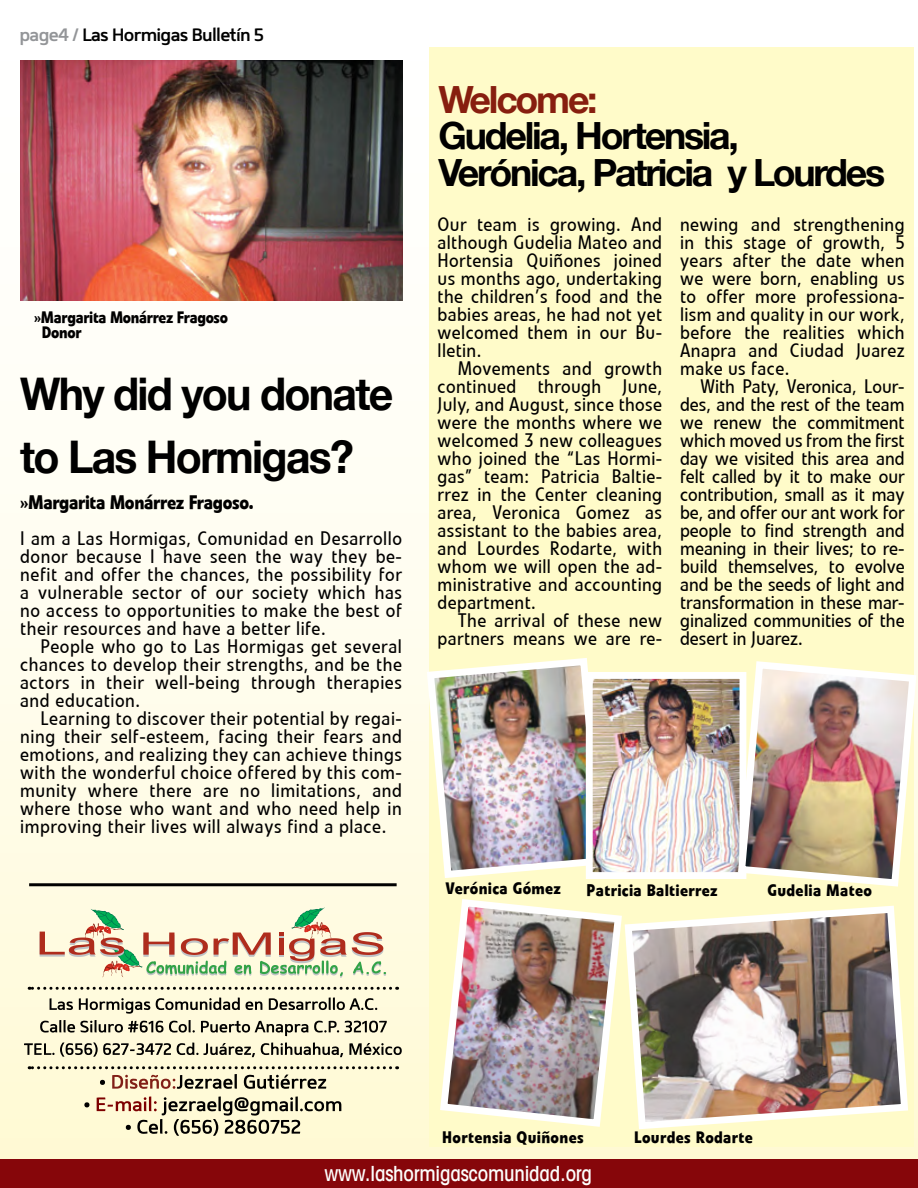
<style>
.page{position:relative;width:918px;height:1188px;background:#fff}
.page>*{position:absolute;margin:0;border:0;box-sizing:border-box;transform-origin:0 0}
.t1{font:700 45px/63.3px "Helvetica Neue";letter-spacing:-.04em;color:#000;scale:.95 1}
.t2{font:700 37.5px "Helvetica Neue";letter-spacing:-.06em;color:#000}
.t3{font:700 37.5px "Helvetica Neue";letter-spacing:-.06em;color:#871e0f}
.t4{font:500 condensed 21px "Avant Garde LT";letter-spacing:-.01em;color:#fdfefc}
.t5{font:19.5px/18px "Linotype Veto";letter-spacing:.02em;color:#000;text-align:justify;scale:.95 1}
.t6{font:700 19.5px "Linotype Veto";letter-spacing:-.02em;color:#000;scale:.92 1}
.t7{font:600 18px "Mentone";letter-spacing:-.04em;color:#000}
.t8{font:700 16.5px "Linotype Veto";letter-spacing:.02em;color:#000;scale:.95 1}
.t9{font:700 16.5px "Linotype Veto";letter-spacing:-.02em;color:#000;scale:.92 1}
.t10{font:700 16.5px "Linotype Veto";letter-spacing:.02em;color:#000;scale:.92 1}
.s1{color:#939598}
</style>
<div class="page">
<div style="left:0;top:0;width:918px;height:1188px;background:linear-gradient(to bottom,#f9fafe,#fffcd9)"></div>
<svg style="left:24px;top:1043px;width:378px;height:14px;background:#b4b099"></svg>
<svg style="left:40px;top:1020px;width:347px;height:16px;background:#bdb9a3"></svg>
<svg style="left:50px;top:997px;width:327px;height:17px;background:#c2bea7"></svg>
<svg style="left:29px;top:987px;width:362px;height:3px"></svg>
<hr style="left:29px;top:883px;width:368px;height:3px;background:#000">
<svg style="left:40px;top:908px;width:346px;height:70px;background:#e0d7bb"></svg>
<svg style="left:97px;top:1096px;width:244px;height:40px;background:#c9c2a5"></svg>
<svg style="left:84px;top:1102px;width:5px;height:5px"></svg>
<svg style="left:29px;top:1066px;width:362px;height:23px;background:#d5cdb1"></svg>
<div style="left:0;top:1159px;width:918px;height:29px;background:#86060a"></div>
<img style="left:20px;top:61px;width:382px;height:240px">
<div style="left:429px;top:47px;width:484px;height:1099px;background:#fffbc9"></div>
<img style="left:423px;top:654px;width:165px;height:228px">
<img style="left:594px;top:680px;width:140px;height:191px">
<div style="left:586px;top:672px;width:160px;height:207px;border:7px solid #fff"></div>
<img style="left:626px;top:905px;width:282px;height:225px">
<img style="left:440px;top:899px;width:186px;height:228px">
<img style="left:734px;top:657px;width:184px;height:233px">
<p class="t7" style="left:20px;top:23px;width:246px"><span class="s1">page4 /</span> Las Hormigas Bulletín 5</p>
<p class="t9" style="left:34px;top:307px;width:212px">»Margarita Monárrez Fragoso</p>
<p class="t10" style="left:42px;top:322px;width:45px">Donor</p>
<p class="t1" style="left:20px;top:363px;width:394px">Why did you donate to Las Hormigas?</p>
<p class="t6" style="left:20px;top:490px;width:255px">»Margarita Monárrez Fragoso.</p>
<p class="t5" style="left:20px;top:530px;width:403px">I am a Las Hormigas, Comunidad en Desarrollo donor because I have seen the way they be&shy;nefit and offer the chances, the possibility for a vulnerable sector of our society which has no access to opportunities to make the best of their resources and have a better life.</p>
<p class="t5" style="left:20px;top:638px;width:403px;text-indent:20px">People who go to Las Hormigas get several chances to develop their strengths, and be the actors in their well-being through therapies and education.</p>
<p class="t5" style="left:20px;top:710px;width:403px;text-indent:20px">Learning to discover their potential by regai&shy;ning their self-esteem, facing their fears and emotions, and realizing they can achieve things with the wonderful choice offered by this com&shy;munity where there are no limitations, and where those who want and who need help in improving their lives will always find a place.</p>
<p class="t3" style="left:439px;top:70px;width:161px">Welcome:</p>
<p class="t2" style="left:439px;top:107px;width:302px">Gudelia, Hortensia,</p>
<p class="t2" style="left:439px;top:143px;width:448px">Verónica, Patricia y Lourdes</p>
<p class="t5" style="left:438px;top:215px;width:238px">Our team is growing. And although Gudelia Mateo and Hortensia Quiñones joined us months ago, undertaking the children’s food and the babies areas, he had not yet welcomed them in our Bu&shy;lletin.</p>
<p class="t5" style="left:438px;top:359px;width:238px;text-indent:20px">Movements and growth continued through June, July, and August, since those were the months where we welcomed 3 new colleagues who joined the “Las Hormi&shy;gas” team: Patricia Baltie&shy;rrez in the Center cleaning area, Veronica Gomez as assistant to the babies area, and Lourdes Rodarte, with whom we will open the ad&shy;ministrative and accounting department.</p>
<p class="t5" style="left:438px;top:611px;width:238px;text-align:right">The arrival of these new partners means we are re-</p>
<p class="t5" style="left:680px;top:215px;width:238px">newing and strengthening in this stage of growth, 5 years after the date when we were born, enabling us to offer more professiona&shy;lism and quality in our work, before the realities which Anapra and Ciudad Juarez make us face.</p>
<p class="t5" style="left:680px;top:377px;width:238px;text-indent:20px">With Paty, Veronica, Lour&shy;des, and the rest of the team we renew the commitment which moved us from the first day we visited this area and felt called by it to make our contribution, small as it may be, and offer our ant work for people to find strength and meaning in their lives; to re&shy;build themselves, to evolve and be the seeds of light and transformation in these mar&shy;ginalized communities of the desert in Juarez.</p>
<p class="t8" style="left:446px;top:878px;width:123px">Verónica Gómez</p>
<p class="t8" style="left:587px;top:880px;width:140px">Patricia Baltierrez</p>
<p class="t8" style="left:767px;top:880px;width:112px">Gudelia Mateo</p>
<p class="t8" style="left:442px;top:1127px;width:150px">Hortensia Quiñones</p>
<p class="t8" style="left:634px;top:1127px;width:127px">Lourdes Rodarte</p>
<p class="t4" style="left:324px;top:1161px;width:269px">www.lashormigascomunidad.org</p>
</div>
